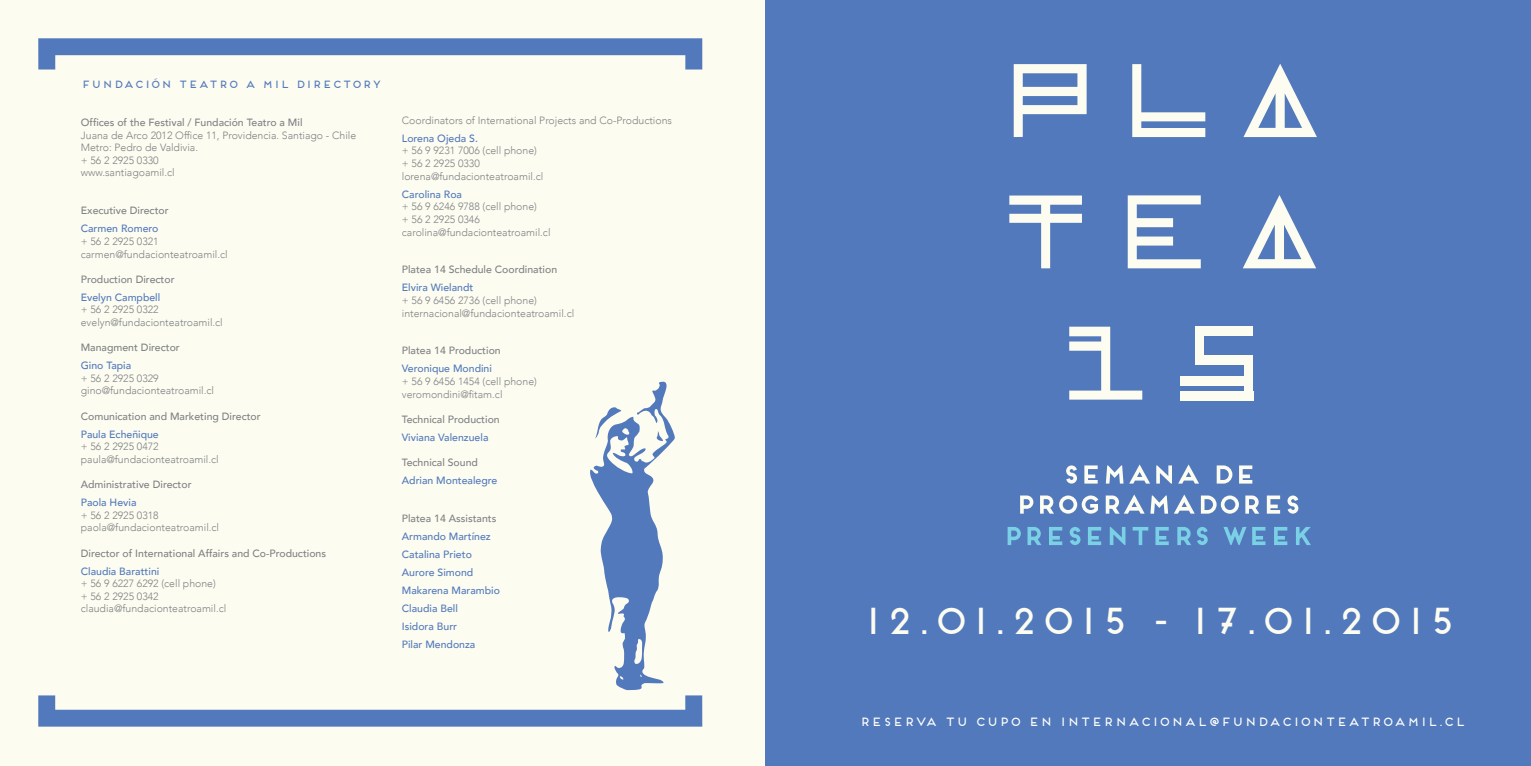
<style>
.page{position:relative;width:1531px;height:766px;background:#fff}
.page>*{position:absolute;margin:0;border:0;box-sizing:border-box;transform-origin:0 0}
.t1{font:37.5px "Frontage";color:#fcfcf0}
.t2{font:12px "Frontage";color:#fff}
.t3{font:300 10.5px/12.6px "Avenir";color:#808285}
.t4{font:500 10.5px "Avenir";color:#808285}
.t5{font:500 10.5px/18px "Avenir";color:#5279bc}
.t6{font:10.5px "Frontage";color:#5279bc}
.s1{font-size:33px}
</style>
<div class="page">
<div style="left:0;top:0;width:765px;height:765px;background:#fcfcf0"></div>
<svg style="left:38px;top:38px;width:664px;height:31px"></svg>
<svg style="left:38px;top:381px;width:664px;height:345px"></svg>
<div style="left:765px;top:0;width:766px;height:765px;background:#5279bc"></div>
<svg style="left:1066px;top:465px;width:11px;height:18px"></svg>
<svg style="left:1084px;top:465px;width:13px;height:18px"></svg>
<svg style="left:1106px;top:465px;width:17px;height:18px"></svg>
<svg style="left:1129px;top:464px;width:21px;height:19px"></svg>
<svg style="left:1156px;top:465px;width:16px;height:18px"></svg>
<svg style="left:1178px;top:464px;width:21px;height:19px"></svg>
<svg style="left:1216px;top:465px;width:16px;height:18px"></svg>
<svg style="left:1239px;top:465px;width:13px;height:18px"></svg>
<svg style="left:1020px;top:495px;width:13px;height:18px"></svg>
<svg style="left:1040px;top:495px;width:58px;height:18px"></svg>
<svg style="left:1106px;top:494px;width:62px;height:19px"></svg>
<svg style="left:1174px;top:494px;width:21px;height:19px"></svg>
<svg style="left:1201px;top:495px;width:38px;height:18px"></svg>
<svg style="left:1245px;top:495px;width:14px;height:18px"></svg>
<svg style="left:1267px;top:495px;width:13px;height:18px"></svg>
<svg style="left:1287px;top:495px;width:11px;height:18px"></svg>
<svg style="left:1007px;top:527px;width:14px;height:18px"></svg>
<svg style="left:1027px;top:527px;width:14px;height:18px"></svg>
<svg style="left:1049px;top:527px;width:13px;height:18px"></svg>
<svg style="left:1069px;top:527px;width:11px;height:18px"></svg>
<svg style="left:1088px;top:527px;width:13px;height:18px"></svg>
<svg style="left:1110px;top:527px;width:15px;height:18px"></svg>
<svg style="left:1132px;top:527px;width:16px;height:18px"></svg>
<svg style="left:1155px;top:527px;width:14px;height:18px"></svg>
<svg style="left:1177px;top:527px;width:14px;height:18px"></svg>
<svg style="left:1197px;top:527px;width:11px;height:18px"></svg>
<svg style="left:1223px;top:527px;width:23px;height:18px"></svg>
<svg style="left:1252px;top:527px;width:13px;height:18px"></svg>
<svg style="left:1274px;top:527px;width:13px;height:18px"></svg>
<svg style="left:1296px;top:527px;width:15px;height:18px"></svg>
<svg style="left:1014px;top:64px;width:72px;height:73px"></svg>
<svg style="left:1132px;top:64px;width:73px;height:73px"></svg>
<svg style="left:1243px;top:64px;width:74px;height:73px"></svg>
<svg style="left:1009px;top:195px;width:73px;height:73px"></svg>
<svg style="left:1128px;top:195px;width:73px;height:73px"></svg>
<svg style="left:1243px;top:195px;width:73px;height:73px"></svg>
<svg style="left:1069px;top:326px;width:73px;height:73px"></svg>
<div style="left:1244px;top:355px;width:9px;height:45px;background:#fcfcf0"></div>
<div style="left:1202px;top:326px;width:51px;height:9px;background:#fcfcf0"></div>
<div style="left:1202px;top:355px;width:51px;height:9px;background:#fcfcf0"></div>
<div style="left:1195px;top:326px;width:9px;height:38px;background:#fcfcf0"></div>
<div style="left:1180px;top:391px;width:73px;height:9px;background:#fcfcf0"></div>
<div style="left:1180px;top:376px;width:64px;height:9px;background:#fcfcf0"></div>
<p class="t6" style="left:81px;top:78px;width:302px">FUNDACIÓN TEATRO A MIL DIRECTORY</p>
<p class="t4" style="left:81px;top:113px;width:223px">Offices of the Festival / Fundación Teatro a Mil</p>
<p class="t3" style="left:81px;top:129px;width:277px">Juana de Arco 2012 Office 11, Providencia. Santiago - Chile<br>Metro: Pedro de Valdivia.<br>+ 56 2 2925 0330<br>www.santiagoamil.cl</p>
<p class="t4" style="left:81px;top:201px;width:89px">Executive Director</p>
<p class="t5" style="left:81px;top:219px;width:79px">Carmen Romero</p>
<p class="t3" style="left:81px;top:235px;width:148px">+ 56 2 2925 0321 carmen@fundacionteatroamil.cl</p>
<p class="t4" style="left:81px;top:270px;width:95px">Production Director</p>
<p class="t5" style="left:81px;top:287px;width:81px">Evelyn Campbell</p>
<p class="t3" style="left:81px;top:303px;width:144px">+ 56 2 2925 0322 evelyn@fundacionteatroamil.cl</p>
<p class="t4" style="left:81px;top:338px;width:100px">Managment Director</p>
<p class="t5" style="left:81px;top:356px;width:52px">Gino Tapia</p>
<p class="t3" style="left:81px;top:372px;width:135px">+ 56 2 2925 0329 gino@fundacionteatroamil.cl</p>
<p class="t4" style="left:81px;top:407px;width:181px">Comunication and Marketing Director</p>
<p class="t5" style="left:81px;top:424px;width:80px">Paula Echeñique</p>
<p class="t3" style="left:81px;top:440px;width:139px">+ 56 2 2925 0472 paula@fundacionteatroamil.cl</p>
<p class="t4" style="left:81px;top:475px;width:112px">Administrative Director</p>
<p class="t5" style="left:81px;top:493px;width:57px">Paola Hevia</p>
<p class="t3" style="left:81px;top:508px;width:140px">+ 56 2 2925 0318 paola@fundacionteatroamil.cl</p>
<p class="t4" style="left:81px;top:543px;width:247px">Director of International Affairs and Co-Productions</p>
<p class="t5" style="left:81px;top:561px;width:80px">Claudia Barattini</p>
<p class="t3" style="left:81px;top:577px;width:147px">+ 56 9 6227 6292 (cell phone)<br>+ 56 2 2925 0342 claudia@fundacionteatroamil.cl</p>
<p class="t3" style="left:402px;top:114px;width:272px">Coordinators of International Projects and Co-Productions</p>
<p class="t5" style="left:402px;top:128px;width:78px">Lorena Ojeda S.</p>
<p class="t3" style="left:402px;top:144px;width:143px">+ 56 9 9231 7006 (cell phone) + 56 2 2925 0330 lorena@fundacionteatroamil.cl</p>
<p class="t5" style="left:402px;top:184px;width:62px">Carolina Roa</p>
<p class="t3" style="left:402px;top:200px;width:150px">+ 56 9 6246 9788 (cell phone)<br>+ 56 2 2925 0346 carolina@fundacionteatroamil.cl</p>
<p class="t4" style="left:402px;top:260px;width:157px">Platea 14 Schedule Coordination</p>
<p class="t5" style="left:402px;top:278px;width:73px">Elvira Wielandt</p>
<p class="t3" style="left:402px;top:294px;width:174px">+ 56 9 6456 2736 (cell phone) internacional@fundacionteatroamil.cl</p>
<p class="t4" style="left:402px;top:341px;width:100px">Platea 14 Production</p>
<p class="t5" style="left:402px;top:359px;width:92px">Veronique Mondini</p>
<p class="t3" style="left:402px;top:375px;width:136px">+ 56 9 6456 1454 (cell phone) veromondini@fitam.cl</p>
<p class="t4" style="left:402px;top:410px;width:99px">Technical Production</p>
<p class="t5" style="left:402px;top:427px;width:88px">Viviana Valenzuela</p>
<p class="t4" style="left:402px;top:453px;width:78px">Technical Sound</p>
<p class="t5" style="left:402px;top:470px;width:97px">Adrian Montealegre</p>
<p class="t4" style="left:402px;top:509px;width:96px">Platea 14 Assistants</p>
<p class="t5" style="left:402px;top:526px;width:100px">Armando Martínez<br>Catalina Prieto<br>Aurore Simond<br>Makarena Marambio<br>Claudia Bell<br>Isidora Burr<br>Pilar Mendonza</p>
<h1 class="t1" style="left:860px;top:598px;width:597px">12.01.2015 <span class="s1">-</span> 17.01.2015</h1>
<p class="t2" style="left:859px;top:714px;width:608px">RESERVA TU CUPO EN INTERNACIONAL@FUNDACIONTEATROAMIL.CL</p>
</div>
